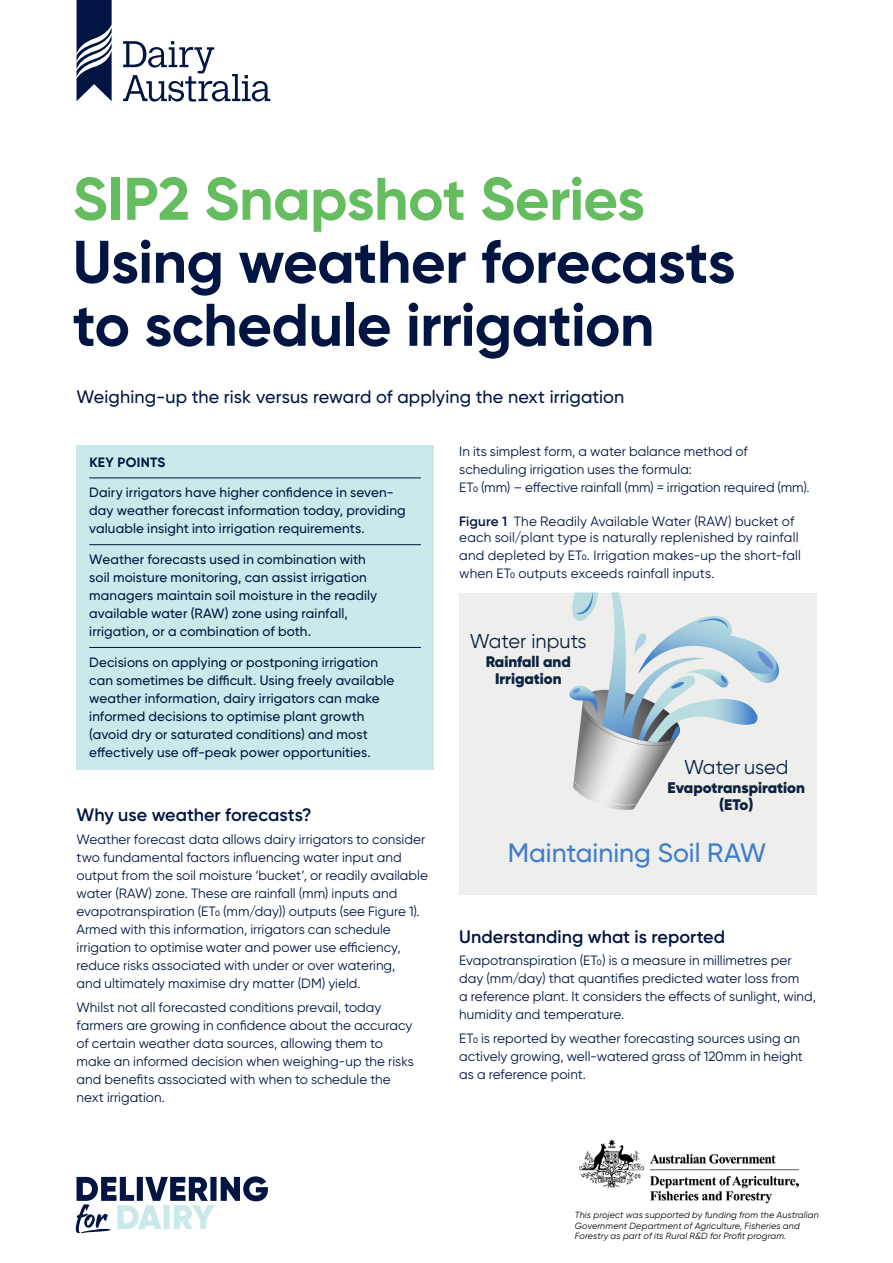
<style>
.page{position:relative;width:893px;height:1263px;background:#fff}
.page>*{position:absolute;margin:0;border:0;box-sizing:border-box;transform-origin:0 0}
.t1{font:700 60px/63px "Gilroy";letter-spacing:-.01em;color:#001541}
.t2{font:700 60px "Gilroy";letter-spacing:-.01em;color:#65bd60}
.t3{font:500 26.55px "Gilroy";color:#407ec9}
.t4{font:20.1px "Gilroy";color:#0c2340}
.t5{font:500 18px "Gilroy";letter-spacing:.005em;color:#001541}
.t6{font:600 18px "Gilroy";color:#001541}
.t7{font:900 15.3px/17.1px "Gilroy";color:#0c2340;text-align:center}
.t8{font:13.5px/18px "Gilroy";color:#001541}
.t9{font:500 13.5px/18px "Gilroy";letter-spacing:.01em;color:#001541}
.t10{font:700 13.5px "Gilroy";letter-spacing:.02em;color:#001541}
.t11{font:italic 9px/10.5px "Gilroy";letter-spacing:.015em;color:#000}
.s1{font-weight:500;font-size:7.8px}
.s2{font-weight:600}
</style>
<div class="page">
<svg style="left:76px;top:1176px;width:192px;height:57px"></svg>
<div style="left:77px;top:445px;width:357px;height:325px;background:#c9e9eb"></div>
<hr style="left:89px;top:477px;width:332px;height:1px;background:#001541">
<hr style="left:89px;top:544px;width:332px;height:1px;background:#001541">
<hr style="left:89px;top:647px;width:332px;height:1px;background:#001541">
<div style="left:459px;top:593px;width:357px;height:301px;background:#eeeeed"></div>
<svg style="left:569px;top:592px;width:210px;height:218px"></svg>
<img style="left:579px;top:1139px;width:219px;height:64px">
<svg style="left:123px;top:41px;width:147px;height:61px"></svg>
<svg style="left:77px;top:0;width:35px;height:101px"></svg>
<h1 class="t2" style="left:73px;top:161px;width:574px">SIP2 Snapshot Series</h1>
<h1 class="t1" style="left:73px;top:230px;width:664px">Using weather forecasts to schedule irrigation</h1>
<h3 class="t5" style="left:77px;top:385px;width:549px">Weighing-up the risk versus reward of applying the next irrigation</h3>
<p class="t10" style="left:89px;top:453px;width:78px">KEY POINTS</p>
<p class="t9" style="left:89px;top:484px;width:318px">Dairy irrigators have higher confidence in seven&shy;day weather forecast information today, providing valuable insight into irrigation requirements.</p>
<p class="t9" style="left:89px;top:550px;width:289px">Weather forecasts used in combination with soil moisture monitoring, can assist irrigation managers maintain soil moisture in the readily available water (RAW) zone using rainfall, irrigation, or a combination of both.</p>
<p class="t9" style="left:89px;top:653px;width:307px">Decisions on applying or postponing irrigation can sometimes be difficult. Using freely available weather information, dairy irrigators can make informed decisions to optimise plant growth (avoid dry or saturated conditions) and most effectively use off-peak power opportunities.</p>
<h3 class="t6" style="left:77px;top:804px;width:237px">Why use weather forecasts?</h3>
<p class="t8" style="left:77px;top:830px;width:353px">Weather forecast data allows dairy irrigators to consider two fundamental factors influencing water input and output from the soil moisture ‘bucket’, or readily available water (RAW) zone. These are rainfall (mm) inputs and evapotranspiration (ET<span class="s1">0</span> (mm/day)) outputs (see Figure 1).<br>Armed with this information, irrigators can schedule irrigation to optimise water and power use efficiency, reduce risks associated with under or over watering,<br>and ultimately maximise dry matter (DM) yield.</p>
<p class="t8" style="left:77px;top:998px;width:339px">Whilst not all forecasted conditions prevail, today farmers are growing in confidence about the accuracy of certain weather data sources, allowing them to make an informed decision when weighing-up the risks and benefits associated with when to schedule the next irrigation.</p>
<p class="t8" style="left:459px;top:442px;width:352px">In its simplest form, a water balance method of scheduling irrigation uses the formula:<br>ET<span class="s1">0</span> (mm) – effective rainfall (mm) = irrigation required (mm).</p>
<p class="t8" style="left:459px;top:512px;width:341px;line-height:16.5px"><span class="s2">Figure 1</span> The Readily Available Water (RAW) bucket of each soil/plant type is naturally replenished by rainfall</p>
<p class="t8" style="left:459px;top:546px;width:343px">and depleted by ET<span class="s1">0</span>. Irrigation makes-up the short-fall when ET<span class="s1">0</span> outputs exceeds rainfall inputs.</p>
<h3 class="t4" style="left:470px;top:628px;width:118px">Water inputs</h3>
<p class="t7" style="left:486px;top:652px;width:86px">Rainfall and<br>Irrigation</p>
<h3 class="t4" style="left:684px;top:754px;width:106px">Water used</h3>
<p class="t7" style="left:668px;top:779px;width:139px">Evapotranspiration (ETo)</p>
<h2 class="t3" style="left:508px;top:836px;width:260px">Maintaining Soil RAW</h2>
<h3 class="t6" style="left:459px;top:925px;width:267px">Understanding what is reported</h3>
<p class="t8" style="left:459px;top:951px;width:358px">Evapotranspiration (ET<span class="s1">0</span>) is a measure in millimetres per day (mm/day) that quantifies predicted water loss from<br>a reference plant. It considers the effects of sunlight, wind, humidity and temperature.</p>
<p class="t8" style="left:459px;top:1029px;width:345px">ET<span class="s1">0</span> is reported by weather forecasting sources using an actively growing, well-watered grass of 120mm in height as a reference point.</p>
<p class="t11" style="left:575px;top:1210px;width:245px">This project was supported by funding from the Australian<br>Government Department of Agriculture, Fisheries and<br>Forestry as part of its Rural R&amp;D for Profit program.</p>
</div>
